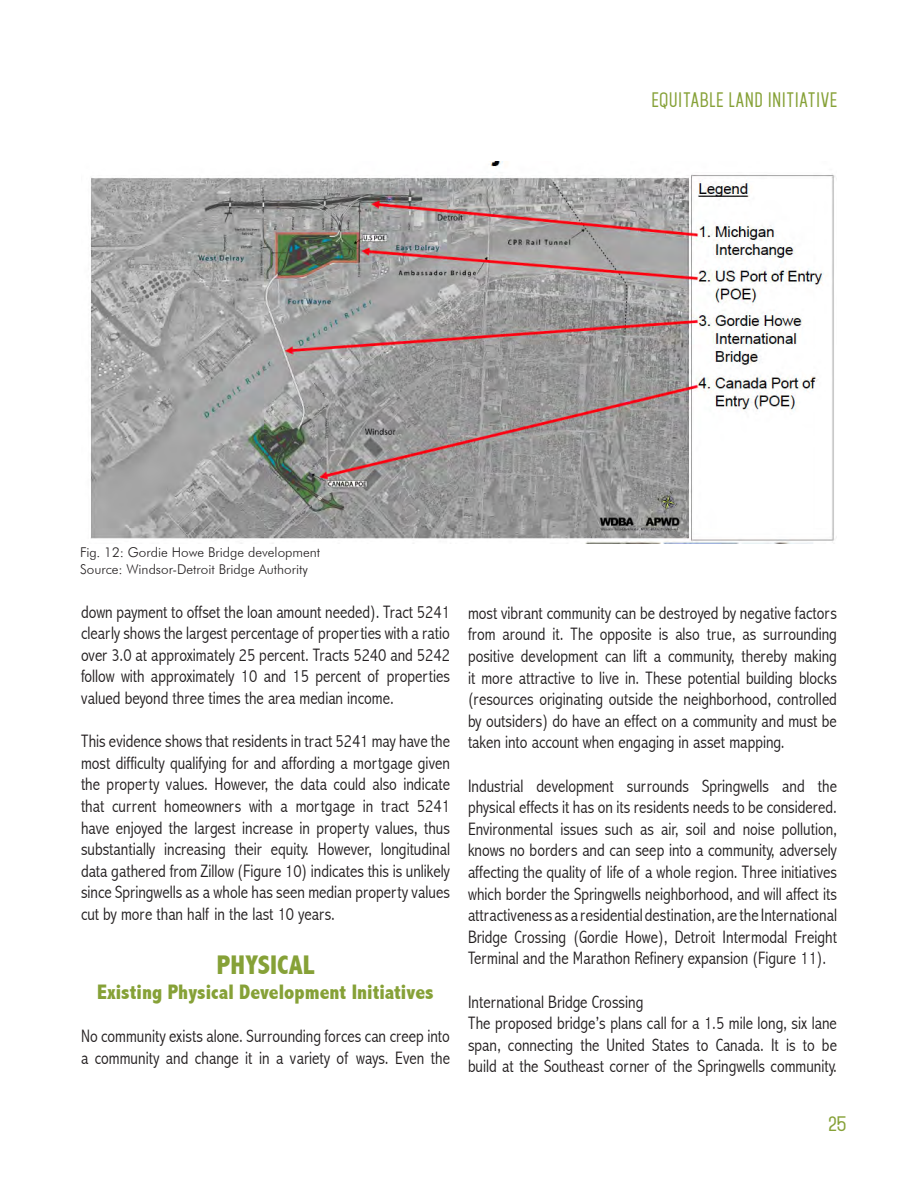
<style>
.page{position:relative;width:918px;height:1188px;background:#fff}
.page>*{position:absolute;margin:0;border:0;box-sizing:border-box;transform-origin:0 0}
.t1{font:800 condensed 27px "Abadi";color:#86a137}
.t2{font:800 condensed 21px "Abadi";color:#86a137}
.t3{font:300 condensed 18px/21.6px "Abadi";color:#231f20;text-align:justify}
.t4{font:600 18px "Mohave";letter-spacing:.05em;color:#86a137}
.t5{font:600 18px "Mohave";letter-spacing:.05em;color:#86a137;scale:1.09 1}
.t6{font:300 13.5px "Futura BT";color:#231f20}
</style>
<div class="page">
<img style="left:90px;top:162px;width:747px;height:382px">
<p class="t4" style="left:652px;top:89px;width:187px">EQUITABLE LAND INITIATIVE</p>
<p class="t6" style="left:80px;top:544px;width:242px">Fig. 12: Gordie Howe Bridge development</p>
<p class="t6" style="left:80px;top:561px;width:229px">Source: Windsor-Detroit Bridge Authority</p>
<p class="t3" style="left:81px;top:601px;width:371px">down payment to offset the loan amount needed). Tract 5241 clearly shows the largest percentage of properties with a ratio over 3.0 at approximately 25 percent. Tracts 5240 and 5242 follow with approximately 10 and 15 percent of properties valued beyond three times the area median income.</p>
<p class="t3" style="left:81px;top:730px;width:371px">This evidence shows that residents in tract 5241 may have the most difficulty qualifying for and affording a mortgage given the property values. However, the data could also indicate that current homeowners with a mortgage in tract 5241 have enjoyed the largest increase in property values, thus substantially increasing their equity. However, longitudinal data gathered from Zillow (Figure 10) indicates this is unlikely since Springwells as a whole has seen median property values cut by more than half in the last 10 years.</p>
<p class="t1" style="left:217px;top:949px;width:99px">PHYSICAL</p>
<p class="t2" style="left:97px;top:980px;width:338px">Existing Physical Development Initiatives</p>
<p class="t3" style="left:81px;top:1026px;width:371px">No community exists alone. Surrounding forces can creep into a community and change it in a variety of ways. Even the</p>
<p class="t3" style="left:468px;top:602px;width:371px">most vibrant community can be destroyed by negative factors from around it. The opposite is also true, as surrounding positive development can lift a community, thereby making it more attractive to live in. These potential building blocks (resources originating outside the neighborhood, controlled by outsiders) do have an effect on a community and must be taken into account when engaging in asset mapping.</p>
<p class="t3" style="left:468px;top:775px;width:371px">Industrial development surrounds Springwells and the physical effects it has on its residents needs to be considered.<br>Environmental issues such as air, soil and noise pollution, knows no borders and can seep into a community, adversely affecting the quality of life of a whole region. Three initiatives which border the Springwells neighborhood, and will affect its attractiveness as a residential destination, are the International Bridge Crossing (Gordie Howe), Detroit Intermodal Freight Terminal and the Marathon Refinery expansion (Figure 11).</p>
<p class="t3" style="left:468px;top:991px;width:177px">International Bridge Crossing</p>
<p class="t3" style="left:468px;top:1012px;width:370px">The proposed bridge’s plans call for a 1.5 mile long, six lane span, connecting the United States to Canada. It is to be build at the Southeast corner of the Springwells community.</p>
<p class="t5" style="left:828px;top:1113px;width:19px">25</p>
</div>
